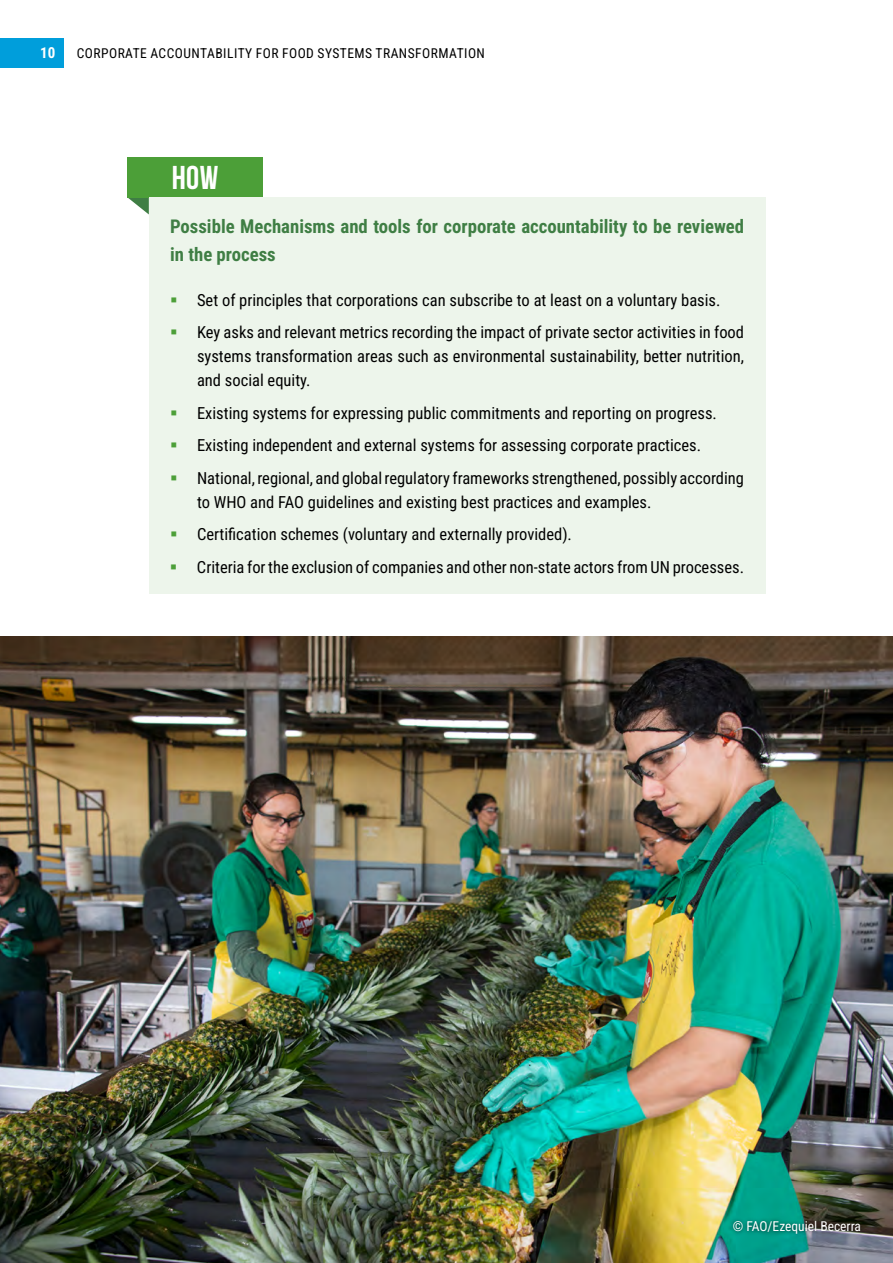
<style>
.page{position:relative;width:893px;height:1263px;background:#fff}
.page>*{position:absolute;margin:0;border:0;box-sizing:border-box;transform-origin:0 0}
.t1{font:700 33px "Bebas Neue";color:#fff}
.t2{font:700 18.75px/27.8px "Roboto Condensed";color:#3f7e44}
.t3{font:16.5px/32.5px "Roboto Condensed";color:#000}
.t4{font:700 15px "Roboto Condensed";color:#fff}
.t5{font:13.5px "Roboto Condensed";letter-spacing:.035em;color:#000}
.t6{font:13.5px "Roboto Condensed";color:#fff}
</style>
<div class="page">
<div style="left:0;top:38px;width:64px;height:29px;background:#009edb"></div>
<svg style="left:128px;top:197px;width:21px;height:17px"></svg>
<div style="left:128px;top:157px;width:135px;height:40px;background:#4c9f38"></div>
<div style="left:149px;top:197px;width:616px;height:397px;background:#edf5eb"></div>
<img style="left:0;top:637px;width:893px;height:626px">
<div style="left:729px;top:1216px;width:136px;height:22px;background:#000;opacity:.75"></div>
<p class="t4" style="left:40px;top:42px;width:17px">10</p>
<p class="t5" style="left:77px;top:43px;width:410px">CORPORATE ACCOUNTABILITY FOR FOOD SYSTEMS TRANSFORMATION</p>
<h1 class="t1" style="left:172px;top:159px;width:48px">how</h1>
<p class="t2" style="left:170px;top:212px;width:576px">Possible Mechanisms and tools for corporate accountability to be reviewed in the process</p>
<p class="t3" style="left:197px;top:283px;width:548px">Set of principles that corporations can subscribe to at least on a voluntary basis.<br>Key asks and relevant metrics recording the impact of private sector activities in food</p>
<p class="t3" style="left:197px;top:344px;width:548px;line-height:24px">systems transformation areas such as environmental sustainability, better nutrition, and social equity.</p>
<p class="t3" style="left:197px;top:396px;width:548px">Existing systems for expressing public commitments and reporting on progress.<br>Existing independent and external systems for assessing corporate practices.<br>National, regional, and global regulatory frameworks strengthened, possibly according</p>
<p class="t3" style="left:197px;top:485px;width:549px">to WHO and FAO guidelines and existing best practices and examples.<br>Certification schemes (voluntary and externally provided).<br>Criteria for the exclusion of companies and other non-state actors from UN processes.</p>
<p class="t6" style="left:733px;top:1217px;width:130px">© FAO/Ezequiel Becerra</p>
</div>
